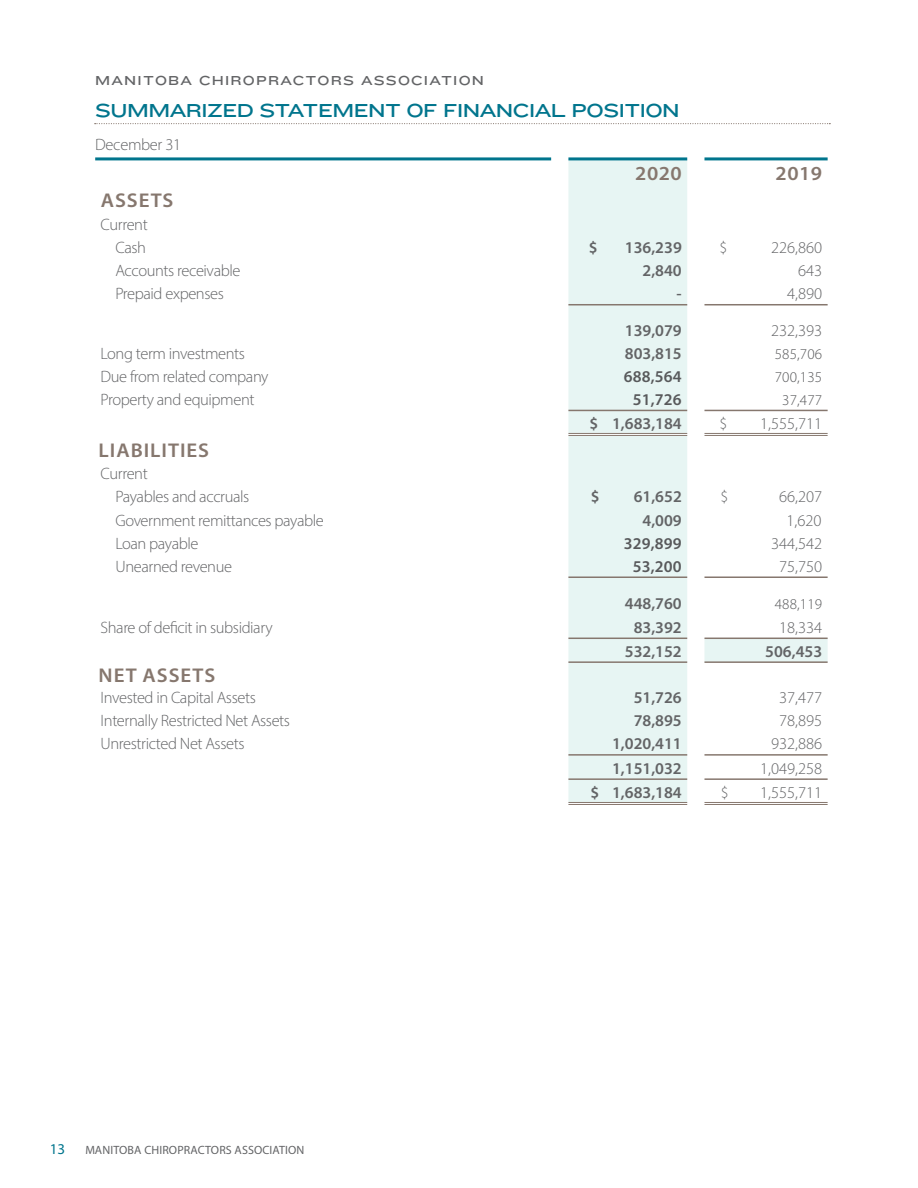
<style>
.page{position:relative;width:918px;height:1188px;background:#fff}
.page>*{position:absolute;margin:0;border:0;box-sizing:border-box;transform-origin:0 0}
.t1{font:600 19.95px "Myriad Pro";letter-spacing:.045em;color:#86776e;scale:1.05 1}
.t2{font:19.5px "Knockout 34 Junior Sumo";letter-spacing:-.025em;color:#00758d}
.t3{font:300 16.5px/23.2px "Myriad Pro";letter-spacing:-.025em;color:#636466;text-align:right}
.t4{font:600 16.5px "Myriad Pro";color:#636466}
.t5{font:600 16.5px "Myriad Pro";letter-spacing:.01em;color:#58595b}
.t6{font:300 15px "Myriad Pro";letter-spacing:.01em;color:#58595b}
.t7{font:15px "Myriad Pro";color:#00758d}
.t8{font:13.5px "Knockout 34 Junior Sumo";letter-spacing:.09em;color:#636466}
.t9{font:12px "Myriad Pro";letter-spacing:.01em;color:#636466}
</style>
<div class="page">
<svg style="left:95px;top:123px;width:735px;height:1px"></svg>
<svg style="left:568px;top:159px;width:260px;height:644px"></svg>
<hr style="left:568px;top:433px;width:119px;height:3px;background:#fff">
<hr style="left:704px;top:433px;width:124px;height:3px;background:#fff">
<hr style="left:95px;top:157px;width:456px;height:3px;background:#00758d">
<hr style="left:568px;top:157px;width:119px;height:3px;background:#00758d">
<hr style="left:704px;top:157px;width:124px;height:3px;background:#00758d">
<hr style="left:568px;top:638px;width:119px;height:1px;background:#86776e">
<hr style="left:704px;top:638px;width:124px;height:1px;background:#86776e">
<hr style="left:568px;top:661px;width:119px;height:2px;background:#86776e">
<hr style="left:704px;top:661px;width:124px;height:2px;background:#86776e">
<hr style="left:568px;top:754px;width:119px;height:2px;background:#86776e">
<hr style="left:568px;top:778px;width:119px;height:2px;background:#86776e">
<hr style="left:704px;top:754px;width:124px;height:2px;background:#86776e">
<hr style="left:704px;top:778px;width:124px;height:2px;background:#86776e">
<hr style="left:568px;top:433px;width:119px;height:1px;background:#86776e">
<hr style="left:568px;top:435px;width:119px;height:1px;background:#86776e">
<hr style="left:704px;top:433px;width:124px;height:1px;background:#86776e">
<hr style="left:704px;top:435px;width:124px;height:1px;background:#86776e">
<hr style="left:568px;top:802px;width:119px;height:1px;background:#86776e">
<hr style="left:568px;top:804px;width:119px;height:1px;background:#86776e">
<hr style="left:704px;top:802px;width:124px;height:1px;background:#86776e">
<hr style="left:704px;top:804px;width:124px;height:1px;background:#86776e">
<hr style="left:568px;top:304px;width:119px;height:1px;background:#86776e">
<hr style="left:704px;top:304px;width:124px;height:1px;background:#86776e">
<hr style="left:568px;top:576px;width:119px;height:2px;background:#86776e">
<hr style="left:704px;top:576px;width:124px;height:2px;background:#86776e">
<hr style="left:568px;top:410px;width:119px;height:1px;background:#86776e">
<hr style="left:704px;top:410px;width:124px;height:1px;background:#86776e">
<p class="t8" style="left:95px;top:71px;width:390px">MANITOBA CHIROPRACTORS ASSOCIATION</p>
<p class="t2" style="left:95px;top:96px;width:586px">SUMMARIZED STATEMENT OF FINANCIAL POSITION</p>
<p class="t3" style="left:95px;top:133px;width:88px">December 31</p>
<p class="t1" style="left:101px;top:187px;width:71px">ASSETS</p>
<p class="t3" style="left:101px;top:213px;width:49px">Current<br>Cash</p>
<p class="t1" style="left:635px;top:161px;width:46px">2020</p>
<p class="t1" style="left:776px;top:161px;width:46px">2019</p>
<p class="t4" style="left:589px;top:237px;width:10px">$</p>
<p class="t4" style="left:625px;top:237px;width:58px">136,239</p>
<p class="t3" style="left:720px;top:236px;width:10px">$</p>
<p class="t3" style="left:771px;top:236px;width:53px">226,860</p>
<p class="t3" style="left:115px;top:259px;width:127px">Accounts receivable</p>
<p class="t4" style="left:643px;top:260px;width:41px">2,840</p>
<p class="t3" style="left:798px;top:259px;width:26px">643</p>
<p class="t3" style="left:115px;top:282px;width:110px">Prepaid expenses</p>
<p class="t4" style="left:677px;top:283px;width:7px">-</p>
<p class="t3" style="left:787px;top:282px;width:37px">4,890</p>
<p class="t4" style="left:625px;top:320px;width:58px">139,079</p>
<p class="t3" style="left:771px;top:318px;width:53px">232,393</p>
<p class="t3" style="left:101px;top:341px;width:146px">Long term investments</p>
<p class="t4" style="left:625px;top:343px;width:58px">803,815</p>
<p class="t6" style="left:775px;top:345px;width:49px">585,706</p>
<p class="t3" style="left:101px;top:365px;width:169px">Due from related company</p>
<p class="t5" style="left:624px;top:366px;width:59px">688,564</p>
<p class="t6" style="left:775px;top:368px;width:49px">700,135</p>
<p class="t3" style="left:101px;top:388px;width:155px">Property and equipment</p>
<p class="t5" style="left:633px;top:389px;width:50px">51,726</p>
<p class="t6" style="left:782px;top:391px;width:41px">37,477</p>
<p class="t4" style="left:590px;top:413px;width:94px">$ 1,683,184</p>
<p class="t3" style="left:720px;top:412px;width:10px">$</p>
<p class="t3" style="left:760px;top:412px;width:64px">1,555,711</p>
<p class="t1" style="left:99px;top:438px;width:107px">LIABILITIES</p>
<p class="t3" style="left:115px;top:462px;width:135px;text-align:left;text-indent:-15px">Current<br>Payables and accruals</p>
<p class="t4" style="left:591px;top:486px;width:10px">$</p>
<p class="t4" style="left:634px;top:486px;width:50px">61,652</p>
<p class="t3" style="left:720px;top:485px;width:10px">$</p>
<p class="t3" style="left:779px;top:485px;width:45px">66,207</p>
<p class="t3" style="left:115px;top:508px;width:210px">Government remittances payable</p>
<p class="t4" style="left:643px;top:509px;width:41px">4,009</p>
<p class="t3" style="left:786px;top:508px;width:37px">1,620</p>
<p class="t3" style="left:115px;top:531px;width:85px">Loan payable</p>
<p class="t5" style="left:624px;top:533px;width:59px">329,899</p>
<p class="t3" style="left:771px;top:531px;width:53px">344,542</p>
<p class="t3" style="left:115px;top:555px;width:118px">Unearned revenue</p>
<p class="t5" style="left:633px;top:556px;width:50px">53,200</p>
<p class="t3" style="left:779px;top:555px;width:45px">75,750</p>
<p class="t4" style="left:625px;top:593px;width:58px">448,760</p>
<p class="t6" style="left:775px;top:595px;width:49px">488,119</p>
<p class="t3" style="left:101px;top:616px;width:174px">Share of deficit in subsidiary</p>
<p class="t4" style="left:634px;top:617px;width:50px">83,392</p>
<p class="t3" style="left:779px;top:616px;width:45px">18,334</p>
<p class="t4" style="left:625px;top:641px;width:58px">532,152</p>
<p class="t4" style="left:765px;top:641px;width:58px">506,453</p>
<p class="t1" style="left:99px;top:663px;width:113px">NET ASSETS</p>
<p class="t3" style="left:101px;top:686px;width:157px">Invested in Capital Assets</p>
<p class="t4" style="left:634px;top:687px;width:50px">51,726</p>
<p class="t3" style="left:779px;top:686px;width:45px">37,477</p>
<p class="t3" style="left:101px;top:709px;width:191px">Internally Restricted Net Assets</p>
<p class="t4" style="left:634px;top:710px;width:50px">78,895</p>
<p class="t3" style="left:779px;top:709px;width:45px">78,895</p>
<p class="t3" style="left:101px;top:732px;width:145px">Unrestricted Net Assets</p>
<p class="t4" style="left:612px;top:733px;width:71px">1,020,411</p>
<p class="t3" style="left:771px;top:732px;width:53px">932,886</p>
<p class="t4" style="left:612px;top:758px;width:71px">1,151,032</p>
<p class="t3" style="left:760px;top:757px;width:64px">1,049,258</p>
<p class="t4" style="left:590px;top:782px;width:93px">$ 1,683,184</p>
<p class="t3" style="left:721px;top:781px;width:10px">$</p>
<p class="t3" style="left:760px;top:781px;width:64px">1,555,711</p>
<p class="t7" style="left:50px;top:1140px;width:17px">13</p>
<p class="t9" style="left:85px;top:1142px;width:221px">MANITOBA CHIROPRACTORS ASSOCIATION</p>
</div>
